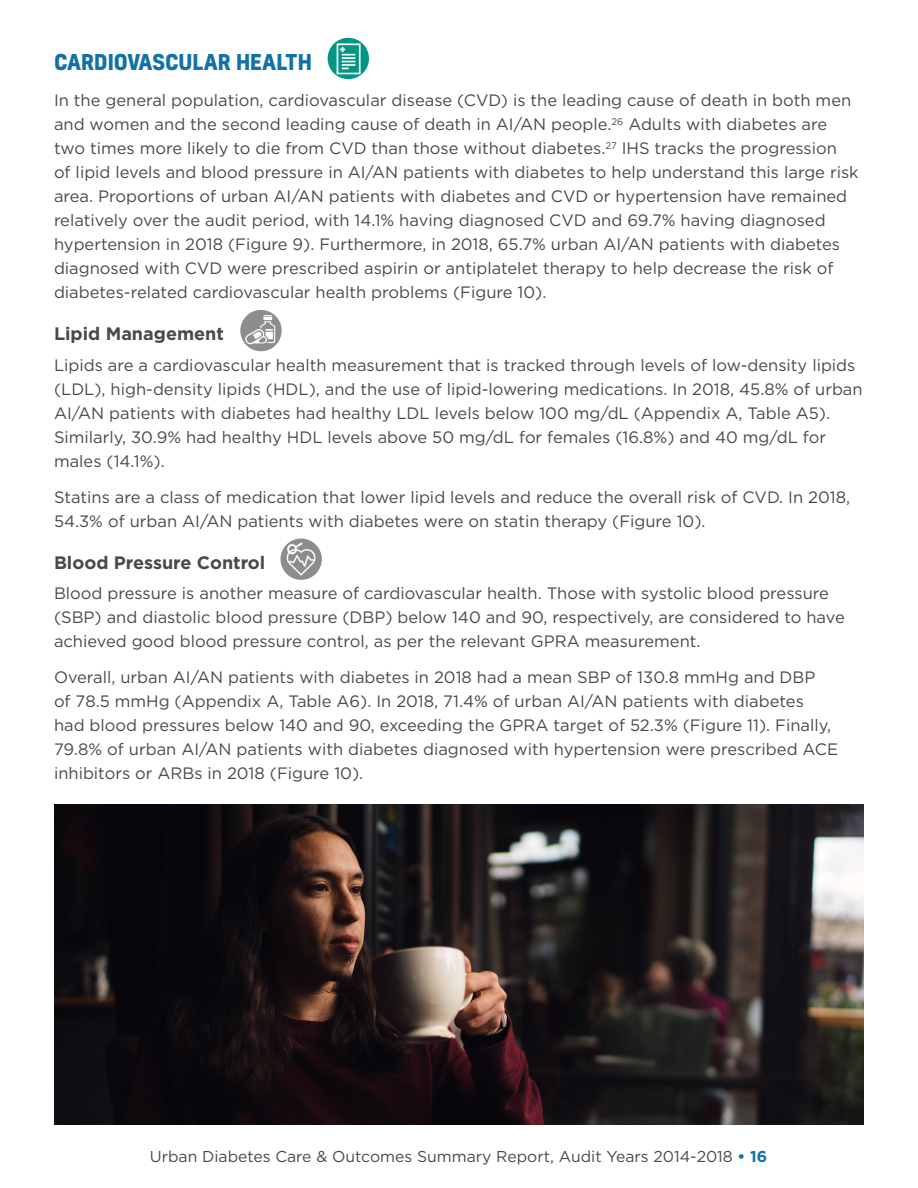
<style>
.page{position:relative;width:918px;height:1188px;background:#fff}
.page>*{position:absolute;margin:0;border:0;box-sizing:border-box;transform-origin:0 0}
.Heading_2__blue{font:700 21px "Kelson";color:#1272a7}
.Heading_3__dark_gray{font:700 18px "Gotham";color:#484948}
.body__dark_gray{font:16.5px/24px "Gotham";color:#484948}
.t1{font:15.75px "Gotham";color:#484948}
.s1{font-weight:700;color:#1272a7}
</style>
<div class="page">
<img style="left:280px;top:538px;width:42px;height:42px;border-radius:21px">
<img style="left:328px;top:38px;width:41px;height:41px;border-radius:21px">
<img style="left:240px;top:310px;width:42px;height:41px;border-radius:21px">
<img style="left:54px;top:804px;width:810px;height:321px">
<p class="Heading_2__blue" style="left:54px;top:47px;width:260px">CARDIOVASCULAR HEALTH</p>
<p class="body__dark_gray" style="left:54px;top:88px;width:806px">In the general population, cardiovascular disease (CVD) is the leading cause of death in both men and women and the second leading cause of death in AI/AN people.<sup>26</sup> Adults with diabetes are two times more likely to die from CVD than those without diabetes.<sup>27</sup> IHS tracks the progression<br>of lipid levels and blood pressure in AI/AN patients with diabetes to help understand this large risk area. Proportions of urban AI/AN patients with diabetes and CVD or hypertension have remained relatively over the audit period, with 14.1% having diagnosed CVD and 69.7% having diagnosed hypertension in 2018 (Figure 9). Furthermore, in 2018, 65.7% urban AI/AN patients with diabetes diagnosed with CVD were prescribed aspirin or antiplatelet therapy to help decrease the risk of diabetes-related cardiovascular health problems (Figure 10).</p>
<p class="Heading_3__dark_gray" style="left:54px;top:322px;width:171px">Lipid Management</p>
<p class="body__dark_gray" style="left:54px;top:353px;width:810px">Lipids are a cardiovascular health measurement that is tracked through levels of low-density lipids (LDL), high-density lipids (HDL), and the use of lipid-lowering medications. In 2018, 45.8% of urban AI/AN patients with diabetes had healthy LDL levels below 100 mg/dL (Appendix A, Table A5).<br>Similarly, 30.9% had healthy HDL levels above 50 mg/dL for females (16.8%) and 40 mg/dL for males (14.1%).</p>
<p class="body__dark_gray" style="left:54px;top:485px;width:798px">Statins are a class of medication that lower lipid levels and reduce the overall risk of CVD. In 2018,<br>54.3% of urban AI/AN patients with diabetes were on statin therapy (Figure 10).</p>
<p class="Heading_3__dark_gray" style="left:54px;top:551px;width:213px">Blood Pressure Control</p>
<p class="body__dark_gray" style="left:54px;top:581px;width:792px">Blood pressure is another measure of cardiovascular health. Those with systolic blood pressure (SBP) and diastolic blood pressure (DBP) below 140 and 90, respectively, are considered to have achieved good blood pressure control, as per the relevant GPRA measurement.</p>
<p class="body__dark_gray" style="left:54px;top:665px;width:786px">Overall, urban AI/AN patients with diabetes in 2018 had a mean SBP of 130.8 mmHg and DBP<br>of 78.5 mmHg (Appendix A, Table A6). In 2018, 71.4% of urban AI/AN patients with diabetes had blood pressures below 140 and 90, exceeding the GPRA target of 52.3% (Figure 11). Finally, 79.8% of urban AI/AN patients with diabetes diagnosed with hypertension were prescribed ACE inhibitors or ARBs in 2018 (Figure 10).</p>
<p class="t1" style="left:150px;top:1146px;width:619px">Urban Diabetes Care &amp; Outcomes Summary Report, Audit Years 2014-2018 <span class="s1">• 16</span></p>
</div>
